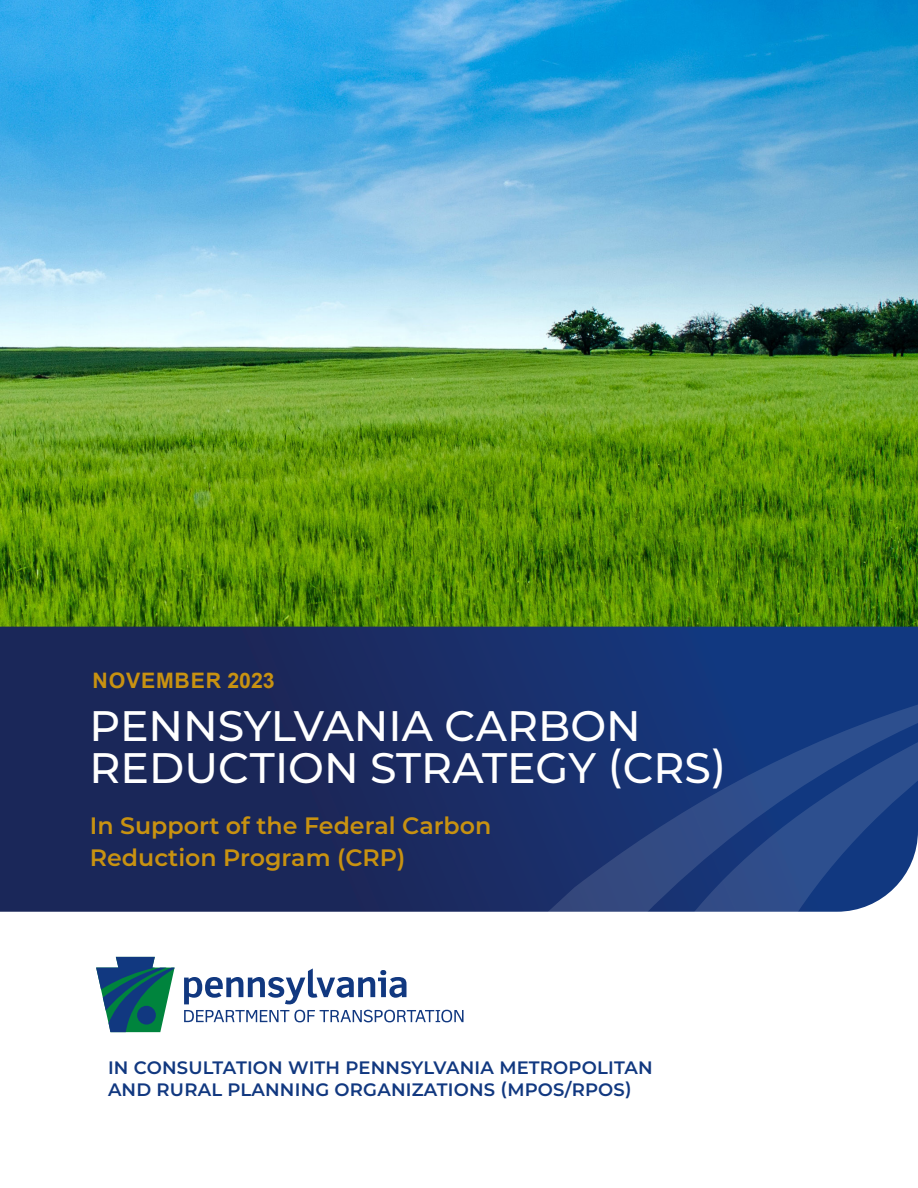
<style>
.page{position:relative;width:918px;height:1188px;background:#fff}
.page>*{position:absolute;margin:0;border:0;box-sizing:border-box;transform-origin:0 0}
.t1{font:500 42.6px "Montserrat";color:#fff}
.t2{font:600 23.7px "Montserrat";color:#c89211}
.t3{font:700 21.3px "Arial";letter-spacing:.035em;color:#c89211}
.t4{font:600 18px/22.5px "Montserrat";letter-spacing:.01em;color:#113880}
</style>
<div class="page">
<img style="left:0;top:0;width:918px;height:627px">
<svg style="left:0;top:627px;width:918px;height:285px;background:#192a61"></svg>
<svg style="left:494px;top:698px;width:424px;height:214px;background:#223f7d"></svg>
<svg style="left:184px;top:968px;width:223px;height:36px"></svg>
<svg style="left:184px;top:1010px;width:280px;height:12px"></svg>
<svg style="left:96px;top:957px;width:79px;height:75px"></svg>
<div style="left:137px;top:1006px;width:19px;height:19px;background:#113880;border-radius:50%"></div>
<p class="t3" style="left:93px;top:665px;width:184px">NOVEMBER 2023</p>
<p class="t1" style="left:90px;top:696px;width:553px">PENNSYLVANIA CARBON</p>
<p class="t1" style="left:90px;top:738px;width:638px">REDUCTION STRATEGY (CRS)</p>
<p class="t2" style="left:90px;top:809px;width:403px">In Support of the Federal Carbon</p>
<p class="t2" style="left:90px;top:841px;width:317px">Reduction Program (CRP)</p>
<p class="t4" style="left:108px;top:1055px;width:546px">IN CONSULTATION WITH PENNSYLVANIA METROPOLITAN<br>AND RURAL PLANNING ORGANIZATIONS (MPOS/RPOS)</p>
</div>
